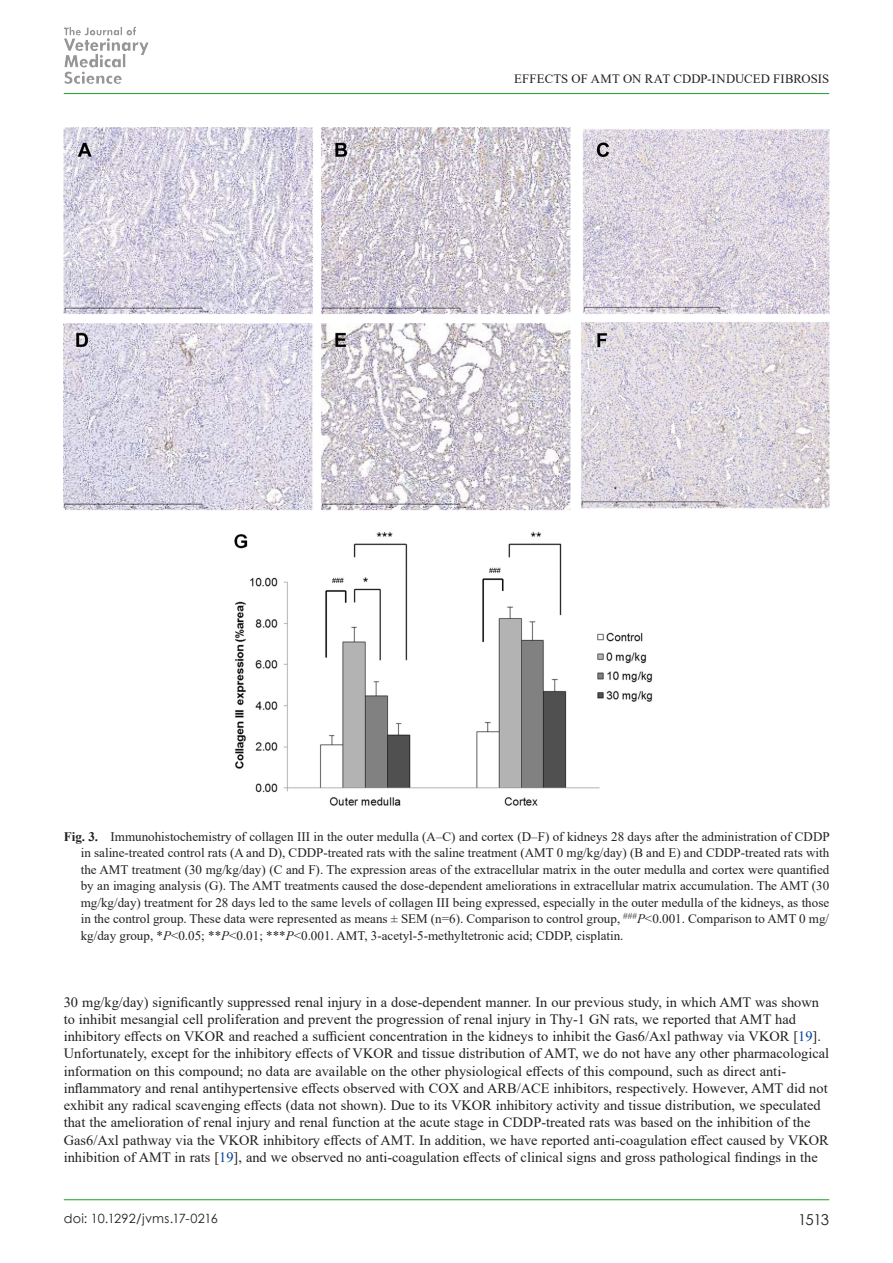
<style>
.page{position:relative;width:893px;height:1263px;background:#fff}
.page>*{position:absolute;margin:0;border:0;box-sizing:border-box;transform-origin:0 0}
.t1{font:15px "Century Gothic";color:#231f20}
.t2{font:14.25px/17.2px "Times New Roman";color:#231f20}
.t3{font:13.05px/16.5px "Times New Roman";color:#231f20;text-align:justify}
.t4{font:12.75px "Times New Roman";letter-spacing:.01em;color:#231f20}
.t5{font:12.75px "Century Gothic";letter-spacing:.02em;color:#231f20}
.s1{font-weight:700}
.s2{font-style:italic}
.s3{color:#003f98}
</style>
<div class="page">
<img style="left:64px;top:27px;width:74px;height:24px">
<hr style="left:64px;top:93px;width:765px;height:1px;background:#2aa738">
<hr style="left:64px;top:1199px;width:765px;height:1px;background:#2aa738">
<img style="left:64px;top:128px;width:765px;height:678px">
<p class="t4" style="left:514px;top:70px;width:316px">EFFECTS OF AMT ON RAT CDDP-INDUCED FIBROSIS</p>
<p class="t3" style="left:81px;top:828px;width:750px;text-indent:-17px"><span class="s1">Fig. 3.</span> Immunohistochemistry of collagen III in the outer medulla (A–C) and cortex (D–F) of kidneys 28 days after the administration of CDDP in saline-treated control rats (A and D), CDDP-treated rats with the saline treatment (AMT 0 mg/kg/day) (B and E) and CDDP-treated rats with the AMT treatment (30 mg/kg/day) (C and F). The expression areas of the extracellular matrix in the outer medulla and cortex were quantified by an imaging analysis (G). The AMT treatments caused the dose-dependent ameliorations in extracellular matrix accumulation. The AMT (30 mg/kg/day) treatment for 28 days led to the same levels of collagen III being expressed, especially in the outer medulla of the kidneys, as those in the control group. These data were represented as means ± SEM (n=6). Comparison to control group, <sup>###</sup><span class="s2">P</span>&lt;0.001. Comparison to AMT 0 mg/ kg/day group, *<span class="s2">P</span>&lt;0.05; **<span class="s2">P</span>&lt;0.01; ***<span class="s2">P</span>&lt;0.001. AMT, 3-acetyl-5-methyltetronic acid; CDDP, cisplatin.</p>
<p class="t2" style="left:64px;top:993px;width:767px">30 mg/kg/day) significantly suppressed renal injury in a dose-dependent manner. In our previous study, in which AMT was shown to inhibit mesangial cell proliferation and prevent the progression of renal injury in Thy-1 GN rats, we reported that AMT had inhibitory effects on VKOR and reached a sufficient concentration in the kidneys to inhibit the Gas6/Axl pathway via VKOR [<span class="s3">19</span>].<br>Unfortunately, except for the inhibitory effects of VKOR and tissue distribution of AMT, we do not have any other pharmacological information on this compound; no data are available on the other physiological effects of this compound, such as direct anti&shy;inflammatory and renal antihypertensive effects observed with COX and ARB/ACE inhibitors, respectively. However, AMT did not exhibit any radical scavenging effects (data not shown). Due to its VKOR inhibitory activity and tissue distribution, we speculated that the amelioration of renal injury and renal function at the acute stage in CDDP-treated rats was based on the inhibition of the Gas6/Axl pathway via the VKOR inhibitory effects of AMT. In addition, we have reported anti-coagulation effect caused by VKOR inhibition of AMT in rats [<span class="s3">19</span>], and we observed no anti-coagulation effects of clinical signs and gross pathological findings in the</p>
<p class="t5" style="left:64px;top:1209px;width:156px">doi: 10.1292/jvms.17-0216</p>
<p class="t1" style="left:798px;top:1209px;width:33px">1513</p>
</div>
